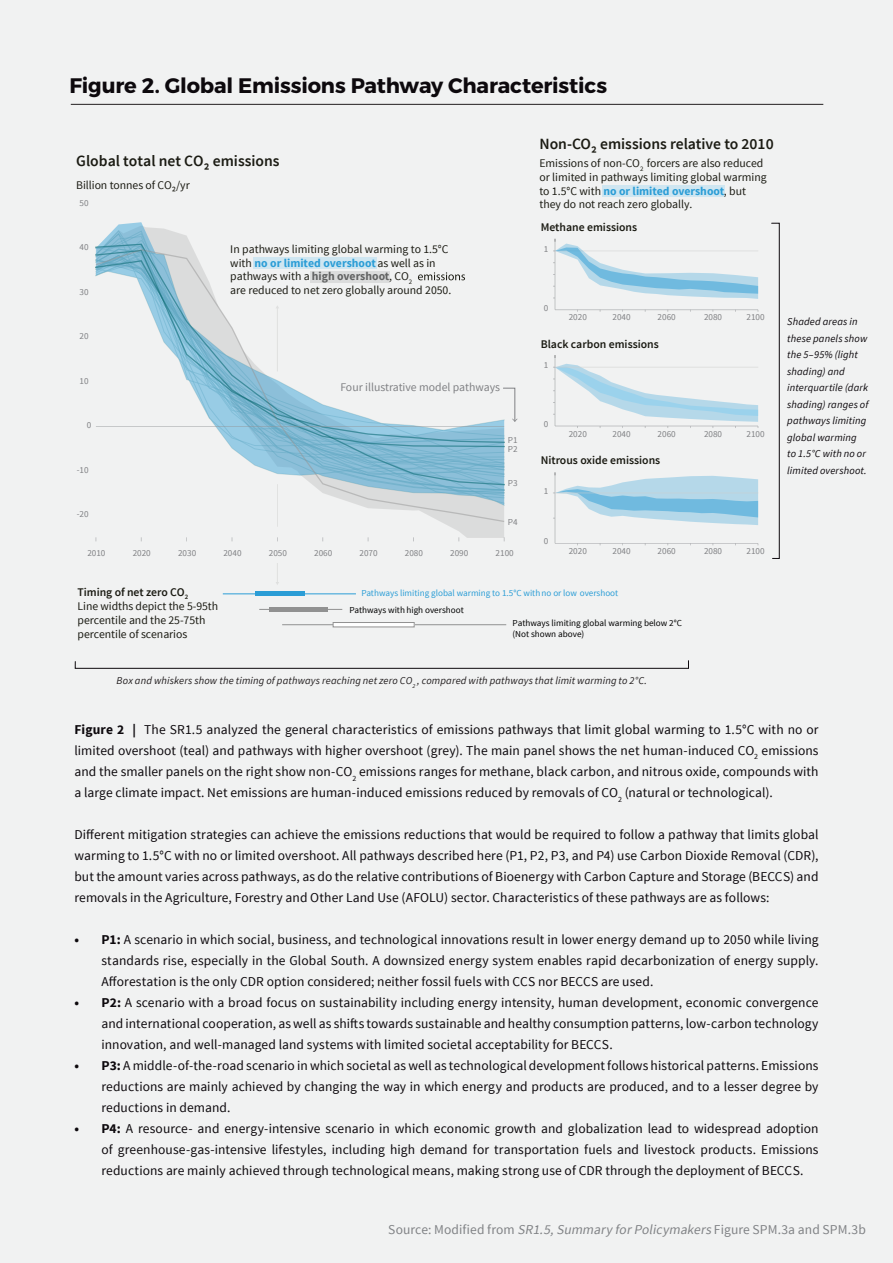
<style>
.page{position:relative;width:893px;height:1263px;background:#f1f2f2}
.page>*{position:absolute;margin:0;border:0;box-sizing:border-box;transform-origin:0 0}
.t1{font:700 21px "Montserrat";letter-spacing:-.01em;color:#0d090d}
.t2{font:600 15.6px "Source Sans Pro";color:#1b1b13}
.t3{font:13.5px/21px "Source Sans Pro";letter-spacing:.005em;color:#0d090d;text-align:justify}
.t4{font:13.5px "Source Sans Pro";letter-spacing:.01em;color:#808285}
.t5{font:11.7px/13.6px "Source Sans Pro";color:#1b1b13}
.t6{font:600 11.7px "Source Sans Pro";color:#1b1b13}
.t7{font:11.7px "Source Sans Pro";color:#808184}
.t8{font:italic 10.5px/16.5px "Source Sans Pro";letter-spacing:.015em;color:#0d090d}
.t9{font:italic 10.5px "Source Sans Pro";letter-spacing:.015em;color:#231f20}
.t10{font:9.15px/9.1px "Source Sans Pro";color:#808184}
.t11{font:9.15px/10.4px "Source Sans Pro";color:#000}
.t12{font:9.15px "Source Sans Pro";color:#2b9dd6}
.s1{font-weight:700;color:#2b9dd6}
.s2{font-weight:700;color:#626363}
.s3{font-weight:600}
.s4{font-weight:700}
.s5{font-style:italic}
</style>
<div class="page">
<hr style="left:71px;top:104px;width:752px;height:1px;background:#231f20">
<svg style="left:231px;top:522px;width:273px;height:16px"></svg>
<svg style="left:100px;top:222px;width:90px;height:22px"></svg>
<svg style="left:313px;top:485px;width:191px;height:37px"></svg>
<svg style="left:95px;top:244px;width:410px;height:241px"></svg>
<svg style="left:95px;top:250px;width:410px;height:193px"></svg>
<hr style="left:555px;top:309px;width:203px;height:1px;background:#929497">
<hr style="left:277px;top:484px;width:1px;height:43px;background:#cececd">
<hr style="left:277px;top:308px;width:1px;height:63px;background:#cececd">
<svg style="left:276px;top:563px;width:3px;height:22px"></svg>
<div style="left:602px;top:185px;width:122px;height:11px;background:#cfe6f1"></div>
<hr style="left:96px;top:426px;width:408px;height:1px;background:#929497">
<hr style="left:555px;top:355px;width:1px;height:71px;background:#929497">
<svg style="left:553px;top:364px;width:206px;height:64px"></svg>
<hr style="left:555px;top:426px;width:203px;height:1px;background:#929497">
<hr style="left:555px;top:543px;width:203px;height:1px;background:#929497">
<hr style="left:555px;top:473px;width:1px;height:70px;background:#929497">
<svg style="left:553px;top:473px;width:205px;height:52px"></svg>
<hr style="left:555px;top:493px;width:203px;height:1px;background:#cececd">
<hr style="left:555px;top:239px;width:1px;height:71px;background:#929497">
<svg style="left:553px;top:239px;width:205px;height:60px"></svg>
<svg style="left:503px;top:388px;width:14px;height:34px"></svg>
<div style="left:253px;top:257px;width:123px;height:12px;background:#cfe6f1"></div>
<div style="left:310px;top:271px;width:79px;height:12px;background:#dbdcdc"></div>
<svg style="left:418px;top:272px;width:47px;height:8px"></svg>
<hr style="left:256px;top:592px;width:49px;height:4px;background:#2b9dd6">
<hr style="left:223px;top:593px;width:133px;height:1px;background:#2b9dd6">
<div style="left:269px;top:607px;width:59px;height:5px;background:#919191"></div>
<hr style="left:259px;top:609px;width:83px;height:1px;background:#919191">
<hr style="left:282px;top:624px;width:224px;height:1px;background:#919191">
<div style="left:333px;top:622px;width:81px;height:5px;background:#fff"></div>
<div style="left:333px;top:622px;width:81px;height:5px;border:1px solid #919191"></div>
<svg style="left:75px;top:660px;width:614px;height:9px"></svg>
<svg style="left:771px;top:222px;width:9px;height:337px"></svg>
<h1 class="t1" style="left:70px;top:72px;width:539px">Figure 2. Global Emissions Pathway Characteristics</h1>
<p class="t2" style="left:76px;top:151px;width:205px">Global total net CO₂ emissions</p>
<p class="t5" style="left:76px;top:179px;width:115px">Billion tonnes of CO₂/yr</p>
<p class="t10" style="left:80px;top:198px;width:11px">50</p>
<p class="t10" style="left:80px;top:243px;width:11px">40</p>
<p class="t10" style="left:80px;top:287px;width:11px">30</p>
<p class="t10" style="left:80px;top:332px;width:11px">20</p>
<p class="t10" style="left:80px;top:376px;width:11px">10</p>
<p class="t10" style="left:87px;top:421px;width:6px">0</p>
<p class="t10" style="left:77px;top:465px;width:13px">-10</p>
<p class="t10" style="left:77px;top:510px;width:13px">-20</p>
<p class="t5" style="left:230px;top:242px;width:223px">In pathways limiting global warming to 1.5°C with <span class="s1">no or limited overshoot</span> as well as in pathways with a <span class="s2">high overshoot</span>, CO<sub>2<br></sub>are reduced to net zero globally around 2050.</p>
<p class="t7" style="left:340px;top:380px;width:161px">Four illustrative model pathways</p>
<p class="t10" style="left:508px;top:435px;width:11px">P1<br>P2</p>
<p class="t10" style="left:508px;top:479px;width:11px">P3</p>
<p class="t10" style="left:508px;top:518px;width:11px">P4</p>
<p class="t10" style="left:87px;top:548px;width:20px">2010</p>
<p class="t10" style="left:133px;top:548px;width:20px">2020</p>
<p class="t10" style="left:178px;top:548px;width:20px">2030</p>
<p class="t10" style="left:223px;top:548px;width:20px">2040</p>
<p class="t10" style="left:269px;top:548px;width:20px">2050</p>
<p class="t10" style="left:314px;top:548px;width:20px">2060</p>
<p class="t10" style="left:359px;top:548px;width:20px">2070</p>
<p class="t10" style="left:405px;top:548px;width:20px">2080</p>
<p class="t10" style="left:450px;top:548px;width:20px">2090</p>
<p class="t10" style="left:496px;top:548px;width:20px">2100</p>
<p class="t2" style="left:539px;top:134px;width:236px">Non-CO₂ emissions relative to 2010</p>
<p class="t5" style="left:539px;top:157px;width:229px">Emissions of non-CO<sub>2</sub> forcers are also reduced or limited in pathways limiting global warming to 1.5°C with <span class="s1">no or limited overshoot</span>, but they do not reach zero globally.</p>
<p class="t6" style="left:541px;top:219px;width:98px">Methane emissions</p>
<p class="t10" style="left:544px;top:244px;width:6px">1</p>
<p class="t10" style="left:544px;top:303px;width:6px">0</p>
<p class="t10" style="left:569px;top:313px;width:20px">2020</p>
<p class="t10" style="left:613px;top:313px;width:20px">2040</p>
<p class="t10" style="left:658px;top:313px;width:20px">2060</p>
<p class="t10" style="left:704px;top:313px;width:20px">2080</p>
<p class="t10" style="left:746px;top:313px;width:20px">2100</p>
<p class="t6" style="left:541px;top:336px;width:120px">Black carbon emissions</p>
<p class="t10" style="left:544px;top:361px;width:6px">1</p>
<p class="t10" style="left:544px;top:420px;width:6px">0</p>
<p class="t10" style="left:569px;top:429px;width:20px">2020</p>
<p class="t10" style="left:613px;top:429px;width:20px">2040</p>
<p class="t10" style="left:658px;top:429px;width:20px">2060</p>
<p class="t10" style="left:704px;top:429px;width:20px">2080</p>
<p class="t10" style="left:746px;top:429px;width:20px">2100</p>
<p class="t6" style="left:541px;top:453px;width:121px">Nitrous oxide emissions</p>
<p class="t10" style="left:544px;top:486px;width:6px">1</p>
<p class="t10" style="left:544px;top:537px;width:6px">0</p>
<p class="t10" style="left:569px;top:546px;width:20px">2020</p>
<p class="t10" style="left:613px;top:546px;width:20px">2040</p>
<p class="t10" style="left:658px;top:546px;width:20px">2060</p>
<p class="t10" style="left:704px;top:546px;width:20px">2080</p>
<p class="t10" style="left:746px;top:546px;width:20px">2100</p>
<p class="t5" style="left:78px;top:585px;width:142px;line-height:14.1px"><span class="s3">Timing of net zero CO</span><sub>2<br></sub>Line widths depict the 5-95th percentile and the 25-75th percentile of scenarios</p>
<p class="t12" style="left:362px;top:587px;width:258px">Pathways limiting global warming to 1.5°C with no or low overshoot</p>
<p class="t11" style="left:350px;top:605px;width:116px">Pathways with high overshoot</p>
<p class="t11" style="left:512px;top:618px;width:171px">Pathways limiting global warming below 2°C (Not shown above)</p>
<p class="t8" style="left:787px;top:314px;width:83px">Shaded areas in these panels show the 5–95% (light shading) and interquartile (dark shading) ranges of pathways limiting global warming<br>to 1.5°C with no or limited overshoot.</p>
<p class="t9" style="left:117px;top:674px;width:532px">Box and whiskers show the timing of pathways reaching net zero CO<sub>2</sub> , compared with pathways that limit warming to 2°C.</p>
<p class="t3" style="left:74px;top:719px;width:746px"><span class="s4">Figure 2 |</span> The SR1.5 analyzed the general characteristics of emissions pathways that limit global warming to 1.5°C with no or limited overshoot (teal) and pathways with higher overshoot (grey). The main panel shows the net human-induced CO<sub>2</sub> emissions and the smaller panels on the right show non-CO<sub>2</sub> emissions ranges for methane, black carbon, and nitrous oxide, compounds with a large climate impact. Net emissions are human-induced emissions reduced by removals of CO<sub>2</sub> (natural or technological).</p>
<p class="t3" style="left:74px;top:824px;width:746px">Different mitigation strategies can achieve the emissions reductions that would be required to follow a pathway that limits global warming to 1.5°C with no or limited overshoot. All pathways described here (P1, P2, P3, and P4) use Carbon Dioxide Removal (CDR), but the amount varies across pathways, as do the relative contributions of Bioenergy with Carbon Capture and Storage (BECCS) and removals in the Agriculture, Forestry and Other Land Use (AFOLU) sector. Characteristics of these pathways are as follows:</p>
<p class="t3" style="left:101px;top:929px;width:719px;text-indent:-27px"><span class="s4">• P1:</span> A scenario in which social, business, and technological innovations result in lower energy demand up to 2050 while living standards rise, especially in the Global South. A downsized energy system enables rapid decarbonization of energy supply.<br>Afforestation is the only CDR option considered; neither fossil fuels with CCS nor BECCS are used.</p>
<p class="t3" style="left:101px;top:992px;width:719px;text-indent:-27px"><span class="s4">• P2:</span> A scenario with a broad focus on sustainability including energy intensity, human development, economic convergence and international cooperation, as well as shifts towards sustainable and healthy consumption patterns, low-carbon technology innovation, and well-managed land systems with limited societal acceptability for BECCS.</p>
<p class="t3" style="left:101px;top:1055px;width:719px;text-indent:-27px"><span class="s4">• P3:</span> A middle-of-the-road scenario in which societal as well as technological development follows historical patterns. Emissions reductions are mainly achieved by changing the way in which energy and products are produced, and to a lesser degree by reductions in demand.</p>
<p class="t3" style="left:101px;top:1118px;width:719px;text-indent:-27px"><span class="s4">• P4:</span> A resource- and energy-intensive scenario in which economic growth and globalization lead to widespread adoption of greenhouse-gas-intensive lifestyles, including high demand for transportation fuels and livestock products. Emissions reductions are mainly achieved through technological means, making strong use of CDR through the deployment of BECCS.</p>
<p class="t4" style="left:388px;top:1221px;width:479px">Source: Modified from <span class="s5">SR1.5,Summary forPolicymakers</span> Figure SPM.3a and SPM.3b</p>
</div>
